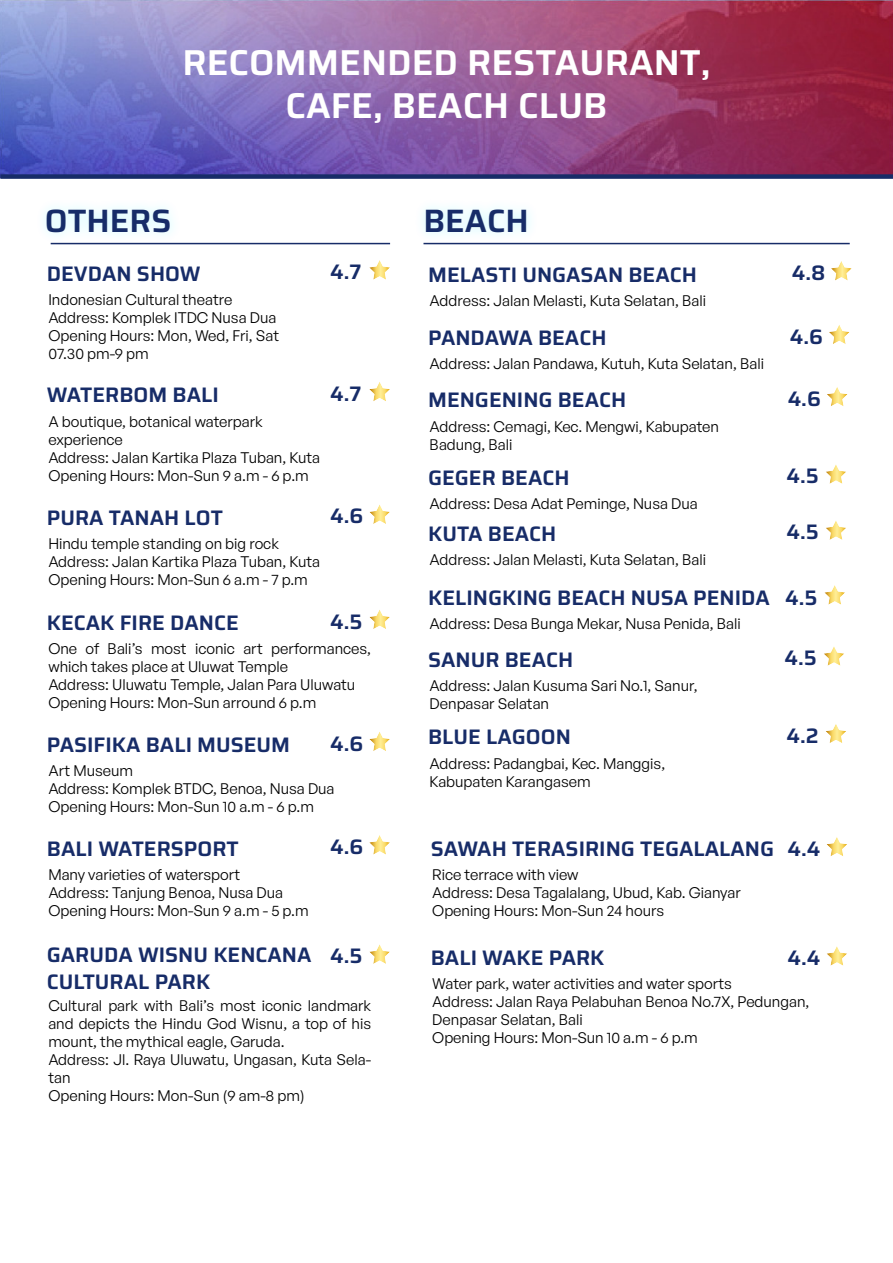
<style>
.page{position:relative;width:893px;height:1263px;background:#fff}
.page>*{position:absolute;margin:0;border:0;box-sizing:border-box;transform-origin:0 0}
.t1{font:600 36px/43.2px "Saira";color:#fff;text-align:center}
.t2{font:600 32.4px "Saira";color:#172c68}
.t3{font:600 21px/27px "Saira";color:#172c68}
.t4{font:15px/18px "General Sans";color:#000}
</style>
<div class="page">
<hr style="left:423px;top:243px;width:427px;height:1px;background:#172c68">
<svg style="left:831px;top:261px;width:21px;height:20px"></svg>
<svg style="left:829px;top:325px;width:21px;height:19px"></svg>
<svg style="left:827px;top:387px;width:21px;height:19px"></svg>
<svg style="left:826px;top:465px;width:20px;height:19px"></svg>
<svg style="left:826px;top:521px;width:20px;height:19px"></svg>
<svg style="left:824px;top:585px;width:21px;height:20px"></svg>
<svg style="left:824px;top:647px;width:20px;height:19px"></svg>
<svg style="left:826px;top:724px;width:20px;height:19px"></svg>
<img style="left:422px;top:207px;width:123px;height:38px">
<hr style="left:51px;top:243px;width:339px;height:1px;background:#172c68">
<svg style="left:369px;top:260px;width:21px;height:20px"></svg>
<svg style="left:369px;top:382px;width:21px;height:19px"></svg>
<svg style="left:369px;top:504px;width:21px;height:20px"></svg>
<svg style="left:369px;top:732px;width:21px;height:19px"></svg>
<svg style="left:369px;top:835px;width:21px;height:20px"></svg>
<svg style="left:827px;top:837px;width:20px;height:19px"></svg>
<svg style="left:827px;top:946px;width:20px;height:20px"></svg>
<svg style="left:369px;top:610px;width:21px;height:19px"></svg>
<svg style="left:369px;top:944px;width:21px;height:20px"></svg>
<img style="left:0;top:0;width:893px;height:174px">
<div style="left:0;top:174px;width:893px;height:5px;background:#172c68"></div>
<h1 class="t1" style="left:182px;top:44px;width:530px">RECOMMENDED RESTAURANT,<br>CAFE, BEACH CLUB</h1>
<h2 class="t2" style="left:45px;top:208px;width:128px">OTHERS</h2>
<h2 class="t2" style="left:423px;top:208px;width:107px">BEACH</h2>
<h3 class="t3" style="left:47px;top:261px;width:155px">DEVDAN SHOW</h3>
<p class="t4" style="left:48px;top:292px;width:232px">Indonesian Cultural theatre<br>Address: Komplek ITDC Nusa Dua<br>Opening Hours: Mon, Wed, Fri, Sat<br>07.30 pm-9 pm</p>
<h3 class="t3" style="left:47px;top:383px;width:173px">WATERBOM BALI</h3>
<p class="t4" style="left:48px;top:413px;width:273px">A boutique, botanical waterpark experience<br>Address: Jalan Kartika Plaza Tuban, Kuta<br>Opening Hours: Mon-Sun 9 a.m - 6 p.m</p>
<h3 class="t3" style="left:47px;top:506px;width:178px">PURA TANAH LOT</h3>
<p class="t4" style="left:48px;top:536px;width:273px">Hindu temple standing on big rock<br>Address: Jalan Kartika Plaza Tuban, Kuta<br>Opening Hours: Mon-Sun 6 a.m - 7 p.m</p>
<h3 class="t3" style="left:330px;top:260px;width:33px">4.7</h3>
<h3 class="t3" style="left:330px;top:382px;width:33px">4.7</h3>
<h3 class="t3" style="left:330px;top:504px;width:35px">4.6</h3>
<h3 class="t3" style="left:330px;top:609px;width:34px">4.5</h3>
<h3 class="t3" style="left:47px;top:611px;width:193px">KECAK FIRE DANCE</h3>
<p class="t4" style="left:48px;top:641px;width:324px">One of Bali’s most iconic art performances, which takes place at Uluwat Temple<br>Address: Uluwatu Temple, Jalan Para Uluwatu Opening Hours: Mon-Sun arround 6 p.m</p>
<h3 class="t3" style="left:330px;top:731px;width:35px">4.6</h3>
<h3 class="t3" style="left:47px;top:733px;width:245px">PASIFIKA BALI MUSEUM</h3>
<p class="t4" style="left:48px;top:763px;width:288px">Art Museum<br>Address: Komplek BTDC, Benoa, Nusa Dua<br>Opening Hours: Mon-Sun 10 a.m - 6 p.m</p>
<h3 class="t3" style="left:428px;top:262px;width:270px">MELASTI UNGASAN BEACH</h3>
<p class="t4" style="left:430px;top:293px;width:278px">Address: Jalan Melasti, Kuta Selatan, Bali</p>
<h3 class="t3" style="left:428px;top:326px;width:180px">PANDAWA BEACH</h3>
<p class="t4" style="left:430px;top:356px;width:336px">Address: Jalan Pandawa, Kutuh, Kuta Selatan, Bali</p>
<h3 class="t3" style="left:428px;top:388px;width:200px">MENGENING BEACH</h3>
<p class="t4" style="left:430px;top:418px;width:291px">Address: Cemagi, Kec. Mengwi, Kabupaten<br>Badung, Bali</p>
<h3 class="t3" style="left:428px;top:466px;width:143px">GEGER BEACH</h3>
<p class="t4" style="left:430px;top:496px;width:270px">Address: Desa Adat Peminge, Nusa Dua</p>
<h3 class="t3" style="left:428px;top:522px;width:130px">KUTA BEACH</h3>
<p class="t4" style="left:430px;top:552px;width:278px">Address: Jalan Melasti, Kuta Selatan, Bali</p>
<h3 class="t3" style="left:428px;top:585px;width:343px">KELINGKING BEACH NUSA PENIDA</h3>
<p class="t4" style="left:430px;top:616px;width:313px">Address: Desa Bunga Mekar, Nusa Penida, Bali</p>
<h3 class="t3" style="left:428px;top:648px;width:147px">SANUR BEACH</h3>
<p class="t4" style="left:430px;top:678px;width:269px">Address: Jalan Kusuma Sari No.1, Sanur,<br>Denpasar Selatan</p>
<h3 class="t3" style="left:428px;top:725px;width:144px">BLUE LAGOON</h3>
<p class="t4" style="left:430px;top:755px;width:237px">Address: Padangbai, Kec. Manggis,<br>Kabupaten Karangasem</p>
<h3 class="t3" style="left:47px;top:836px;width:193px">BALI WATERSPORT</h3>
<p class="t4" style="left:48px;top:867px;width:262px">Many varieties of watersport<br>Address: Tanjung Benoa, Nusa Dua<br>Opening Hours: Mon-Sun 9 a.m - 5 p.m</p>
<h3 class="t3" style="left:330px;top:835px;width:35px">4.6</h3>
<h3 class="t3" style="left:431px;top:836px;width:345px">SAWAH TERASIRING TEGALALANG</h3>
<p class="t4" style="left:432px;top:867px;width:310px">Rice terrace with view<br>Address: Desa Tagalalang, Ubud, Kab. Gianyar<br>Opening Hours: Mon-Sun 24 hours</p>
<h3 class="t3" style="left:792px;top:261px;width:35px">4.8</h3>
<h3 class="t3" style="left:790px;top:324px;width:35px">4.6</h3>
<h3 class="t3" style="left:788px;top:387px;width:35px">4.6</h3>
<h3 class="t3" style="left:786px;top:464px;width:34px">4.5</h3>
<h3 class="t3" style="left:786px;top:520px;width:34px">4.5</h3>
<h3 class="t3" style="left:785px;top:585px;width:34px">4.5</h3>
<h3 class="t3" style="left:784px;top:646px;width:34px">4.5</h3>
<h3 class="t3" style="left:786px;top:723px;width:34px">4.2</h3>
<h3 class="t3" style="left:787px;top:837px;width:34px">4.4</h3>
<h3 class="t3" style="left:47px;top:943px;width:266px">GARUDA WISNU KENCANA<br>CULTURAL PARK</h3>
<p class="t4" style="left:48px;top:998px;width:324px">Cultural park with Bali’s most iconic landmark and depicts the Hindu God Wisnu, a top of his mount, the mythical eagle, Garuda.<br>Address: Jl. Raya Uluwatu, Ungasan, Kuta Sela&shy;tan<br>Opening Hours: Mon-Sun (9 am-8 pm)</p>
<h3 class="t3" style="left:330px;top:944px;width:34px">4.5</h3>
<h3 class="t3" style="left:431px;top:946px;width:175px">BALI WAKE PARK</h3>
<p class="t4" style="left:432px;top:976px;width:379px">Water park, water activities and water sports<br>Address: Jalan Raya Pelabuhan Benoa No.7X, Pedungan, Denpasar Selatan, Bali<br>Opening Hours: Mon-Sun 10 a.m - 6 p.m</p>
<h3 class="t3" style="left:787px;top:946px;width:34px">4.4</h3>
</div>
